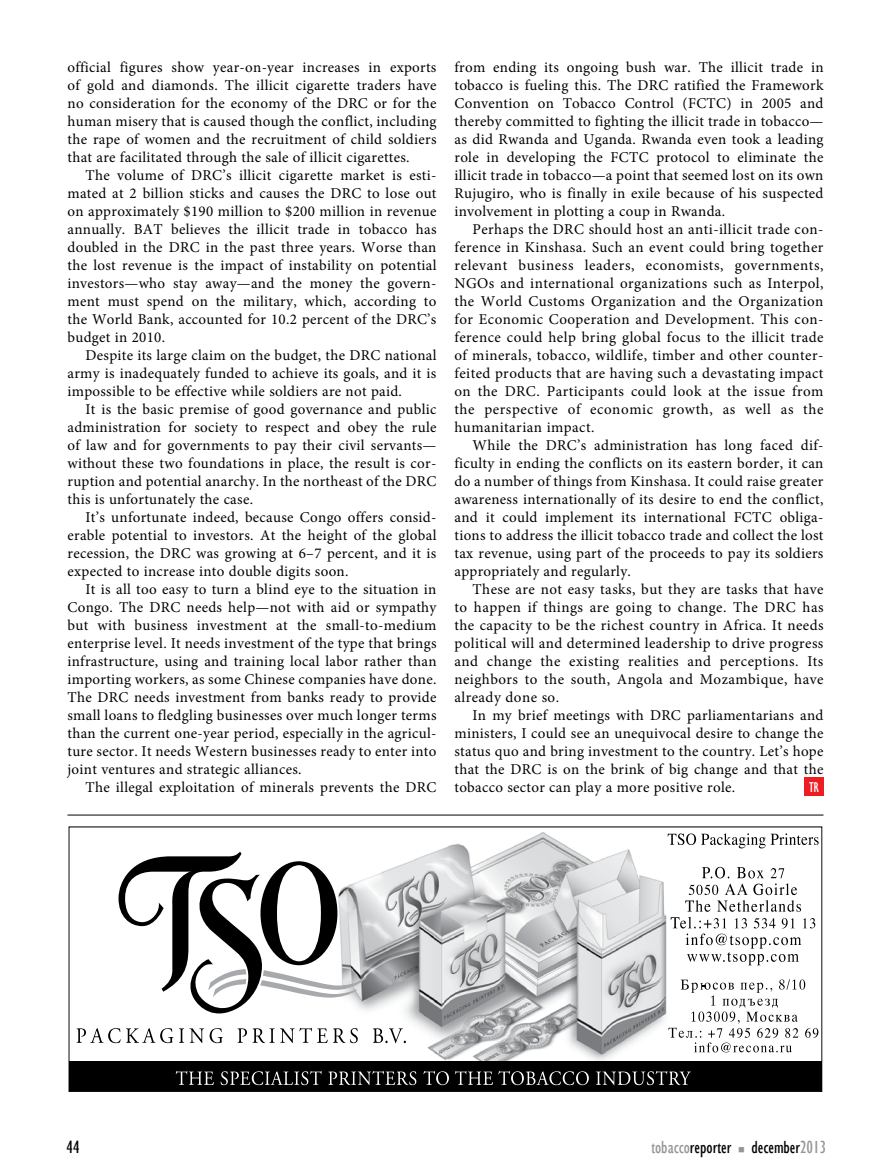
<style>
.page{position:relative;width:891px;height:1175px;background:#fff}
.page>*{position:absolute;margin:0;border:0;box-sizing:border-box;transform-origin:0 0}
.t1{font:condensed 18px "Gill Sans";color:#000}
.t2{font:15px/18px "Minion Pro";letter-spacing:.02em;color:#000;text-align:justify}
.t3{font:condensed 14.7px "Gill Sans";color:#fff}
.s1{color:#939598}
</style>
<div class="page">
<img style="left:344px;top:832px;width:327px;height:229px">
<div style="left:70px;top:1061px;width:752px;height:30px;background:#000"></div>
<svg style="left:373px;top:1028px;width:33px;height:15px"></svg>
<svg style="left:77px;top:851px;width:290px;height:192px"></svg>
<svg style="left:423px;top:1071px;width:26px;height:14px"></svg>
<svg style="left:455px;top:1071px;width:134px;height:14px"></svg>
<svg style="left:596px;top:1071px;width:95px;height:14px"></svg>
<svg style="left:176px;top:1071px;width:38px;height:13px"></svg>
<svg style="left:221px;top:1071px;width:101px;height:14px"></svg>
<svg style="left:328px;top:1071px;width:88px;height:14px"></svg>
<div style="left:69px;top:826px;width:753px;height:265px;border:1px solid #000"></div>
<svg style="left:668px;top:979px;width:150px;height:73px"></svg>
<svg style="left:668px;top:833px;width:151px;height:15px"></svg>
<svg style="left:671px;top:867px;width:144px;height:98px"></svg>
<hr style="left:68px;top:814px;width:756px;height:1px;background:#000">
<div style="left:804px;top:777px;width:20px;height:18px;background:#ed1d24"></div>
<p class="t2" style="left:68px;top:58px;width:371px">official figures show year-on-year increases in exports of gold and diamonds. The illicit cigarette traders have no consideration for the economy of the DRC or for the human misery that is caused though the conflict, including the rape of women and the recruitment of child soldiers that are facilitated through the sale of illicit cigarettes.</p>
<p class="t2" style="left:68px;top:166px;width:371px;text-indent:18px">The volume of DRC’s illicit cigarette market is esti&shy;mated at 2 billion sticks and causes the DRC to lose out on approximately $190 million to $200 million in revenue annually. BAT believes the illicit trade in tobacco has doubled in the DRC in the past three years. Worse than the lost revenue is the impact of instability on potential investors—who stay away—and the money the govern&shy;ment must spend on the military, which, according to the World Bank, accounted for 10.2 percent of the DRC’s budget in 2010.</p>
<p class="t2" style="left:68px;top:346px;width:371px;text-indent:18px">Despite its large claim on the budget, the DRC national army is inadequately funded to achieve its goals, and it is impossible to be effective while soldiers are not paid.</p>
<p class="t2" style="left:68px;top:400px;width:371px;text-indent:18px">It is the basic premise of good governance and public administration for society to respect and obey the rule of law and for governments to pay their civil servants— without these two foundations in place, the result is cor&shy;ruption and potential anarchy. In the northeast of the DRC this is unfortunately the case.</p>
<p class="t2" style="left:68px;top:508px;width:371px;text-indent:18px">It’s unfortunate indeed, because Congo offers consid&shy;erable potential to investors. At the height of the global recession, the DRC was growing at 6–7 percent, and it is expected to increase into double digits soon.</p>
<p class="t2" style="left:68px;top:580px;width:371px;text-indent:18px">It is all too easy to turn a blind eye to the situation in Congo. The DRC needs help—not with aid or sympathy but with business investment at the small-to-medium enterprise level. It needs investment of the type that brings infrastructure, using and training local labor rather than importing workers, as some Chinese companies have done.<br>The DRC needs investment from banks ready to provide small loans to fledgling businesses over much longer terms than the current one-year period, especially in the agricul&shy;ture sector. It needs Western businesses ready to enter into joint ventures and strategic alliances.</p>
<p class="t2" style="left:86px;top:778px;width:352px">The illegal exploitation of minerals prevents the DRC</p>
<p class="t2" style="left:454px;top:58px;width:371px">from ending its ongoing bush war. The illicit trade in tobacco is fueling this. The DRC ratified the Framework Convention on Tobacco Control (FCTC) in 2005 and thereby committed to fighting the illicit trade in tobacco— as did Rwanda and Uganda. Rwanda even took a leading role in developing the FCTC protocol to eliminate the illicit trade in tobacco—a point that seemed lost on its own Rujugiro, who is finally in exile because of his suspected involvement in plotting a coup in Rwanda.</p>
<p class="t2" style="left:454px;top:220px;width:371px;text-indent:18px">Perhaps the DRC should host an anti-illicit trade con&shy;ference in Kinshasa. Such an event could bring together relevant business leaders, economists, governments, NGOs and international organizations such as Interpol, the World Customs Organization and the Organization for Economic Cooperation and Development. This con&shy;ference could help bring global focus to the illicit trade of minerals, tobacco, wildlife, timber and other counter&shy;feited products that are having such a devastating impact on the DRC. Participants could look at the issue from the perspective of economic growth, as well as the humanitarian impact.</p>
<p class="t2" style="left:454px;top:436px;width:371px;text-indent:18px">While the DRC’s administration has long faced dif&shy;ficulty in ending the conflicts on its eastern border, it can do a number of things from Kinshasa. It could raise greater awareness internationally of its desire to end the conflict, and it could implement its international FCTC obliga&shy;tions to address the illicit tobacco trade and collect the lost tax revenue, using part of the proceeds to pay its soldiers appropriately and regularly.</p>
<p class="t2" style="left:454px;top:580px;width:371px;text-indent:18px">These are not easy tasks, but they are tasks that have to happen if things are going to change. The DRC has the capacity to be the richest country in Africa. It needs political will and determined leadership to drive progress and change the existing realities and perceptions. Its neighbors to the south, Angola and Mozambique, have already done so.</p>
<p class="t2" style="left:454px;top:706px;width:371px;text-indent:18px">In my brief meetings with DRC parliamentarians and ministers, I could see an unequivocal desire to change the status quo and bring investment to the country. Let’s hope that the DRC is on the brink of big change and that the tobacco sector can play a more positive role.</p>
<p class="t3" style="left:809px;top:778px;width:11px">TR</p>
<p class="t1" style="left:66px;top:1136px;width:15px">44</p>
<p class="t1" style="left:651px;top:1136px;width:177px"><span class="s1">tobacco</span>reporter <span class="s1">■</span> december<span class="s1">2013</span></p>
</div>
